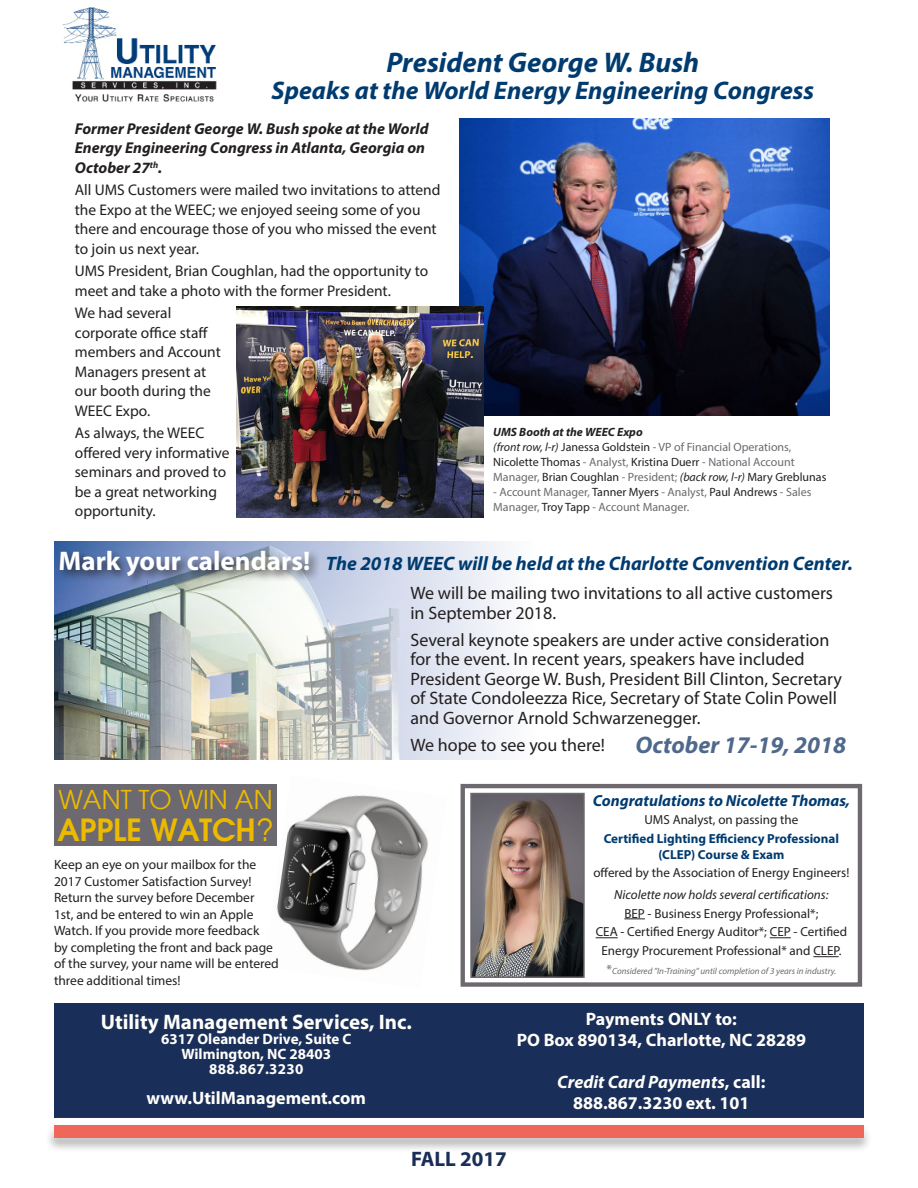
<style>
.page{position:relative;width:918px;height:1188px;background:#fff}
.page>*{position:absolute;margin:0;border:0;box-sizing:border-box;transform-origin:0 0}
.t1{font:600 30px "Avant Garde";color:#ecbb00}
.t2{font:italic 700 28.5px "Myriad Pro";color:#003b70}
.t3{font:700 27px "Myriad Pro";color:#fff}
.t4{font:italic 700 25.5px "Myriad Pro";color:#003b70}
.t5{font:25.5px "Avant Garde";color:#ecbb00}
.t6{font:italic 700 24px "Myriad Pro";color:#4f688b}
.t7{font:700 21px "Myriad Pro";color:#fffefa}
.t8{font:700 21px "Myriad Pro";color:#192e58}
.t9{font:italic 700 19.5px "Myriad Pro";color:#003b70}
.t10{font:18px/19.5px "Myriad Pro";color:#231f20}
.t11{font:700 18px "Myriad Pro";color:#fffefa}
.t12{font:italic 700 18px "Myriad Pro";color:#fffefa}
.t13{font:italic 700 16.05px "Myriad Pro";color:#003b70}
.t14{font:italic 700 15.75px/19.5px "Myriad Pro";color:#231f20}
.t15{font:15.45px/19.5px "Myriad Pro";color:#231f20}
.t16{font:700 15px "Myriad Pro";color:#fffefa}
.t17{font:700 15px "Myriad Pro";letter-spacing:.02em;color:#fffefa}
.t18{font:13.5px/16.5px "Myriad Pro";color:#231f20}
.t19{font:13.05px/18.9px "Myriad Pro";color:#231f20;text-align:center}
.t20{font:700 13.05px/16px "Myriad Pro";color:#003b70;text-align:center}
.t21{font:12px/15px "Myriad Pro";color:#231f20}
.t22{font:12px/15px "Myriad Pro";color:#6d696f}
.t23{font:italic 9px "Myriad Pro";color:#6d696f}
.s1{font-weight:700;font-style:italic}
.s2{font-style:italic}
.s3{color:#6d696f}
.s4{color:#231f20}
.s5{font-weight:400}
.s6{font-style:normal;font-size:13.5px}
.s7{font-style:normal}
</style>
<div class="page">
<img style="left:264px;top:784px;width:165px;height:187px">
<div style="left:55px;top:785px;width:222px;height:61px;background:#6d6970"></div>
<img style="left:62px;top:7px;width:155px;height:95px">
<div style="left:54px;top:1004px;width:810px;height:114px;background:#192e58"></div>
<div style="left:45px;top:1123px;width:827px;height:29px;background:#f6f6f6"></div>
<div style="left:44px;top:1116px;width:830px;height:32px;background:#fff;opacity:.75"></div>
<div style="left:54px;top:1125px;width:810px;height:13px;background:#ee675a"></div>
<img style="left:459px;top:119px;width:371px;height:297px">
<img style="left:237px;top:306px;width:247px;height:212px">
<img style="left:54px;top:542px;width:451px;height:218px">
<div style="left:56px;top:548px;width:265px;height:40px;background:#231f20;opacity:.75"></div>
<div style="left:461px;top:784px;width:401px;height:203px;border:4px solid #6d696f"></div>
<img style="left:472px;top:795px;width:111px;height:181px">
<div style="left:470px;top:793px;width:115px;height:185px;border:1px solid #6d696f"></div>
<svg style="left:624px;top:919px;width:21px;height:1px"></svg>
<svg style="left:596px;top:937px;width:22px;height:1px"></svg>
<svg style="left:770px;top:937px;width:21px;height:1px"></svg>
<svg style="left:813px;top:956px;width:26px;height:1px"></svg>
<p class="t2" style="left:386px;top:44px;width:314px">President George W. Bush</p>
<p class="t4" style="left:272px;top:74px;width:544px">Speaks at the World Energy Engineering Congress</p>
<p class="t14" style="left:75px;top:118px;width:355px">Former President George W. Bush spoke at the World<br>Energy Engineering Congress in Atlanta, Georgia on<br>October 27<sup>th</sup>.</p>
<p class="t15" style="left:75px;top:180px;width:367px">All UMS Customers were mailed two invitations to attend the Expo at the WEEC; we enjoyed seeing some of you there and encourage those of you who missed the event to join us next year.</p>
<p class="t15" style="left:75px;top:261px;width:355px">UMS President, Brian Coughlan, had the opportunity to meet and take a photo with the former President.</p>
<p class="t15" style="left:75px;top:303px;width:148px">We had several corporate office staff members and Account<br>Managers present at our booth during the<br>WEEC Expo.</p>
<p class="t15" style="left:75px;top:423px;width:156px">As always, the WEEC offered very informative seminars and proved to be a great networking opportunity.</p>
<p class="t21" style="left:493px;top:424px;width:335px"><span class="s1">UMS Booth at the WEEC Expo<br></span><span class="s2">(front row, l-r)</span> Janessa Goldstein <span class="s3">- VP of Financial Operations, </span>Nicolette Thomas <span class="s3">- Analyst,</span> Kristina Duerr <span class="s3">- National Account Manager,</span> Brian Coughlan <span class="s3">- President;</span> <span class="s2">(back row, l-r)</span> Mary Greblunas</p>
<p class="t22" style="left:493px;top:484px;width:320px">- Account Manager, <span class="s4">Tanner Myers</span> - Analyst, <span class="s4">Paul Andrews</span> - Sales<br>Manager, <span class="s4">Troy Tapp</span> - Account Manager.</p>
<p class="t3" style="left:58px;top:544px;width:253px">Mark your calendars!</p>
<p class="t9" style="left:326px;top:551px;width:529px">The 2018 WEEC will be held at the Charlotte Convention Center.</p>
<p class="t10" style="left:410px;top:583px;width:424px">We will be mailing two invitations to all active customers in September 2018.</p>
<p class="t10" style="left:410px;top:630px;width:433px">Several keynote speakers are under active consideration for the event. In recent years, speakers have included President George W. Bush, President Bill Clinton, Secretary of State Condoleezza Rice, Secretary of State Colin Powell and Governor Arnold Schwarzenegger.</p>
<p class="t10" style="left:410px;top:735px;width:196px">We hope to see you there!</p>
<p class="t6" style="left:635px;top:729px;width:212px">October 17-19, 2018</p>
<p class="t5" style="left:59px;top:784px;width:216px">WANT TO WIN AN</p>
<p class="t1" style="left:57px;top:810px;width:218px">APPLE WATCH<span class="s5">?</span></p>
<p class="t18" style="left:54px;top:856px;width:226px">Keep an eye on your mailbox for the 2017 Customer Satisfaction Survey!<br>Return the survey before December<br>1st, and be entered to win an Apple Watch. If you provide more feedback<br>by completing the front and back page of the survey, your name will be entered three additional times!</p>
<p class="t7" style="left:101px;top:1008px;width:313px">Utility Management Services, Inc.</p>
<p class="t16" style="left:161px;top:1029px;width:192px">6317 Oleander Drive, Suite C</p>
<p class="t16" style="left:182px;top:1044px;width:151px">Wilmington, NC 28403</p>
<p class="t17" style="left:209px;top:1059px;width:96px">888.867.3230</p>
<p class="t11" style="left:147px;top:1086px;width:221px">www.UtilManagement.com</p>
<p class="t13" style="left:593px;top:790px;width:259px">Congratulations to Nicolette Thomas,</p>
<p class="t19" style="left:644px;top:810px;width:155px">UMS Analyst, on passing the</p>
<p class="t20" style="left:604px;top:831px;width:237px">Certified Lighting Efficiency Professional (CLEP) Course &amp; Exam</p>
<p class="t19" style="left:593px;top:863px;width:258px">offered by the Association of Energy Engineers!</p>
<p class="t19" style="left:596px;top:885px;width:253px"><span class="s2">Nicolette now holds several certifications:<br></span>BEP - Business Energy Professional*;<br>CEA - Certified Energy Auditor*; CEP - Certified Energy Procurement Professional* and CLEP.</p>
<p class="t23" style="left:607px;top:966px;width:231px"><span class="s6">*</span>Considered ”In-Training” until completion of 3 years in industry.</p>
<p class="t11" style="left:586px;top:1008px;width:153px">Payments ONLY to:</p>
<p class="t11" style="left:517px;top:1029px;width:291px">PO Box 890134, Charlotte, NC 28289</p>
<p class="t12" style="left:557px;top:1071px;width:210px">Credit Card Payments<span class="s7">, call:</span></p>
<p class="t11" style="left:573px;top:1092px;width:178px">888.867.3230 ext. 101</p>
<p class="t8" style="left:411px;top:1145px;width:97px">FALL 2017</p>
</div>
